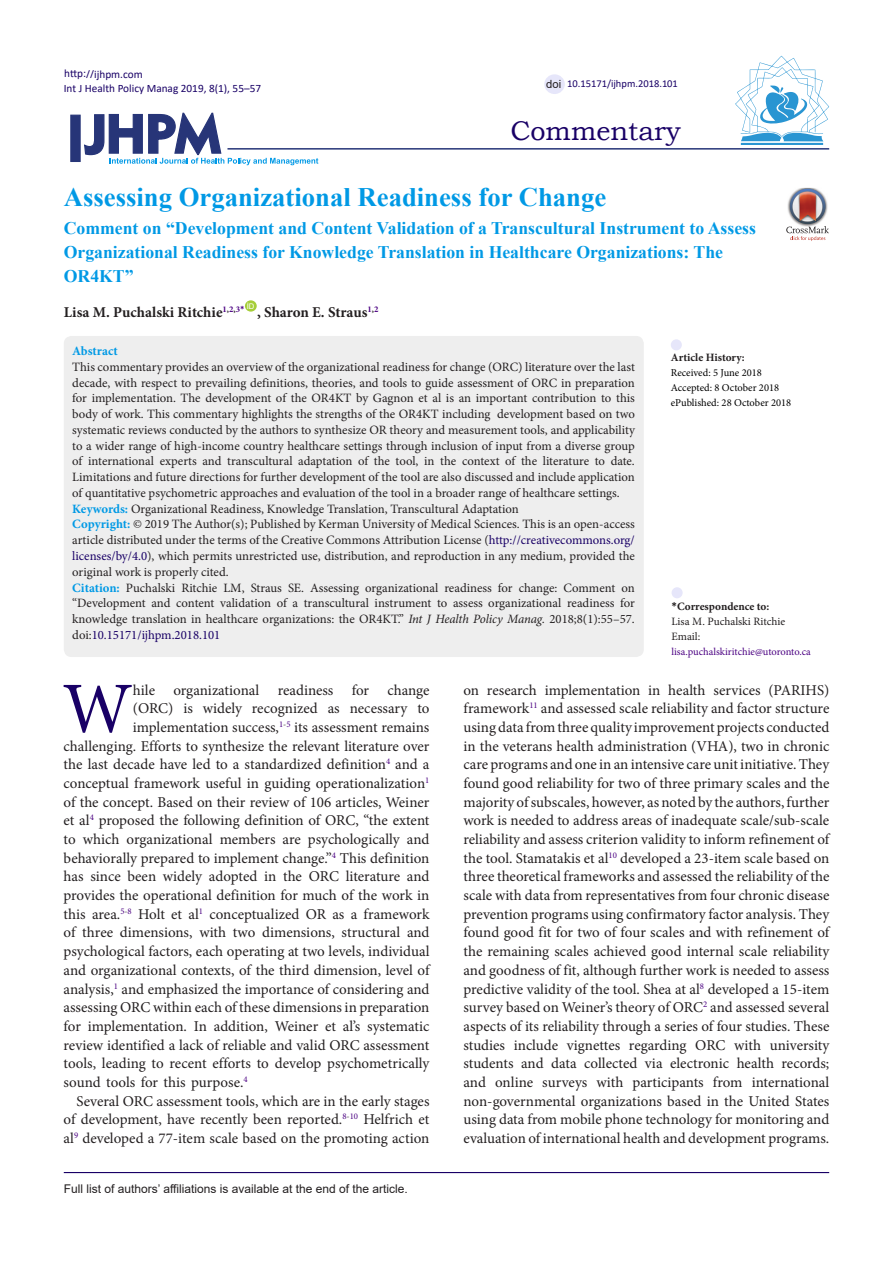
<style>
.page{position:relative;width:893px;height:1263px;background:#fff}
.page>*{position:absolute;margin:0;border:0;box-sizing:border-box;transform-origin:0 0}
.t1{font:72.45px "Minion Pro";color:#190066}
.t2{font:27px "Bookman Old Style";color:#190066}
.Default{font:700 26.7px "Times New Roman";color:#0099e5}
.Default-2{font:700 17.7px/24px "Times New Roman";color:#0099e5}
.t3{font:15px/18.6px "Minion Pro";color:#231f20;text-align:justify}
.Default-3{font:700 15px "Minion Pro";color:#231f20}
.t4{font:12.75px/15.8px "Minion Pro";color:#231f20;text-align:justify}
.Default-4{font:700 12.75px "Minion Pro";color:#0099e5}
.t5{font:12px "Arial";color:#231f20}
.t6{font:11.25px "Calibri";color:#190066}
.t7{font:700 11.25px "Minion Pro";color:#231f20}
.t8{font:11.25px "Minion Pro";color:#231f20}
.t9{font:11.25px "Arial";color:#231f20}
.t10{font:10.5px "Minion Pro";color:#000}
.t11{font:10.5px "Minion Pro";letter-spacing:-.005em;color:#4b0082}
.t12{font:10.5px "Calibri";color:#190066}
.t13{font:7.8px "Arial";color:#fff}
.s1{font-weight:700;color:#0099e5}
.s2{color:#190066}
.s3{font-style:italic}
.s4{font-family:"Calibri"}
</style>
<div class="page">
<svg style="left:84px;top:112px;width:234px;height:53px"></svg>
<div style="left:70px;top:115px;width:11px;height:47px;background:#273578;border:1px solid #273578"></div>
<div style="left:245px;top:300px;width:12px;height:12px;background:#a6ce39;border-radius:50%"></div>
<hr style="left:227px;top:148px;width:602px;height:2px;background:#273578">
<div style="left:64px;top:336px;width:580px;height:321px;background:#eee;border-radius:8px"></div>
<div style="left:672px;top:587px;width:11px;height:11px;background:#e6e6fa;border-radius:50%"></div>
<div style="left:671px;top:339px;width:11px;height:11px;background:#e6e6fa;border-radius:50%"></div>
<hr style="left:64px;top:1172px;width:765px;height:1px;background:#190066">
<hr style="left:741px;top:143px;width:82px;height:2px;background:#2995d2">
<svg style="left:735px;top:56px;width:94px;height:85px"></svg>
<div style="left:544px;top:74px;width:21px;height:20px;background:#e6e6fa;border-radius:50%"></div>
<img style="left:798px;top:188px;width:18px;height:1px">
<svg style="left:786px;top:189px;width:43px;height:52px"></svg>
<p class="t6" style="left:64px;top:66px;width:80px">http://ijhpm.com</p>
<p class="t6" style="left:64px;top:81px;width:199px">Int J Health Policy Manag 2019, 8(1), 55–57</p>
<p class="t9" style="left:546px;top:76px;width:17px">doi</p>
<p class="t12" style="left:567px;top:76px;width:112px">10.15171/ijhpm.2018.101</p>
<p class="t2" style="left:510px;top:113px;width:172px">Commentary</p>
<p class="Default" style="left:64px;top:178px;width:544px">Assessing Organizational Readiness for Change</p>
<p class="Default-2" style="left:64px;top:216px;width:694px">Comment on “Development and Content Validation of a Transcultural Instrument to Assess<br>Organizational Readiness for Knowledge Translation in Healthcare Organizations: The<br>OR4KT”</p>
<p class="Default-3" style="left:64px;top:302px;width:182px">Lisa M. Puchalski Ritchie<sup>1</sup><sup>,</sup><sup>2</sup><sup>,</sup><sup>3</sup><sup>*</sup></p>
<p class="t13" style="left:247px;top:301px;width:9px">ID</p>
<p class="Default-3" style="left:257px;top:302px;width:123px">, Sharon E. Straus<sup>1</sup><sup>,</sup><sup>2</sup></p>
<p class="Default-4" style="left:72px;top:342px;width:47px">Abstract</p>
<p class="t4" style="left:72px;top:359px;width:564px">This commentary provides an overview of the organizational readiness for change (ORC) literature over the last decade, with respect to prevailing definitions, theories, and tools to guide assessment of ORC in preparation for implementation. The development of the OR4KT by Gagnon et al is an important contribution to this body of work. This commentary highlights the strengths of the OR4KT including development based on two systematic reviews conducted by the authors to synthesize OR theory and measurement tools, and applicability to a wider range of high-income country healthcare settings through inclusion of input from a diverse group of international experts and transcultural adaptation of the tool, in the context of the literature to date.<br>Limitations and future directions for further development of the tool are also discussed and include application of quantitative psychometric approaches and evaluation of the tool in a broader range of healthcare settings.</p>
<p class="t4" style="left:72px;top:501px;width:448px"><span class="s1">Keywords:</span> Organizational Readiness, Knowledge Translation, Transcultural Adaptation</p>
<p class="t4" style="left:72px;top:517px;width:564px"><span class="s1">Copyright:</span> © 2019 The Author(s); Published by Kerman University of Medical Sciences. This is an open-access article distributed under the terms of the Creative Commons Attribution License (<span class="s2">http://creativecommons.org/ licenses/by/4.0</span>), which permits unrestricted use, distribution, and reproduction in any medium, provided the original work is properly cited.</p>
<p class="t4" style="left:72px;top:580px;width:564px"><span class="s1">Citation:</span> Puchalski Ritchie LM, Straus SE. Assessing organizational readiness for change: Comment on “Development and content validation of a transcultural instrument to assess organizational readiness for knowledge translation in healthcare organizations: the OR4KT.” <span class="s3">Int J Health Policy Manag.</span> 2018;8(1):55–57. doi:<span class="s2">10.15171/ijhpm.2018.101</span></p>
<p class="t7" style="left:671px;top:350px;width:76px">Article History:</p>
<p class="t10" style="left:671px;top:366px;width:93px">Received: 5 June 2018</p>
<p class="t10" style="left:671px;top:381px;width:110px">Accepted: 8 October 2018</p>
<p class="t10" style="left:671px;top:396px;width:122px">ePublished: 28 October 2018</p>
<p class="t7" style="left:671px;top:598px;width:99px"><span class="s4">*</span>Correspondence to:</p>
<p class="t8" style="left:671px;top:613px;width:115px">Lisa M. Puchalski Ritchie</p>
<p class="t8" style="left:671px;top:628px;width:30px">Email:</p>
<p class="t11" style="left:671px;top:644px;width:141px">lisa.puchalskiritchie@utoronto.ca</p>
<p class="t1" style="left:62px;top:660px;width:72px">W</p>
<p class="t3" style="left:133px;top:681px;width:298px">hile organizational readiness for change</p>
<p class="t3" style="left:133px;top:699px;width:298px">(ORC) is widely recognized as necessary to</p>
<p class="t3" style="left:133px;top:718px;width:298px">implementation success,<sup>1</sup><sup>-</sup><sup>5</sup> its assessment remains</p>
<p class="t3" style="left:64px;top:737px;width:367px">challenging. Efforts to synthesize the relevant literature over</p>
<p class="t3" style="left:64px;top:755px;width:367px">the last decade have led to a standardized definition<sup>4</sup> and a</p>
<p class="t3" style="left:64px;top:774px;width:367px">conceptual framework useful in guiding operationalization<sup>1</sup></p>
<p class="t3" style="left:64px;top:793px;width:367px">of the concept. Based on their review of 106 articles, Weiner</p>
<p class="t3" style="left:64px;top:811px;width:367px">et al<sup>4</sup> proposed the following definition of ORC, “the extent</p>
<p class="t3" style="left:64px;top:830px;width:367px">to which organizational members are psychologically and</p>
<p class="t3" style="left:64px;top:849px;width:367px">behaviorally prepared to implement change.”<sup>4</sup> This definition</p>
<p class="t3" style="left:64px;top:867px;width:367px">has since been widely adopted in the ORC literature and</p>
<p class="t3" style="left:64px;top:886px;width:367px">provides the operational definition for much of the work in</p>
<p class="t3" style="left:64px;top:905px;width:367px">this area.<sup>5</sup><sup>-</sup><sup>8</sup> Holt et al<sup>1</sup> conceptualized OR as a framework</p>
<p class="t3" style="left:64px;top:923px;width:367px">of three dimensions, with two dimensions, structural and</p>
<p class="t3" style="left:64px;top:942px;width:367px">psychological factors, each operating at two levels, individual</p>
<p class="t3" style="left:64px;top:961px;width:367px">and organizational contexts, of the third dimension, level of</p>
<p class="t3" style="left:64px;top:979px;width:367px">analysis,<sup>1</sup> and emphasized the importance of considering and</p>
<p class="t3" style="left:64px;top:998px;width:367px">assessing ORC within each of these dimensions in preparation</p>
<p class="t3" style="left:64px;top:1017px;width:367px">for implementation. In addition, Weiner et al’s systematic</p>
<p class="t3" style="left:64px;top:1035px;width:367px">review identified a lack of reliable and valid ORC assessment</p>
<p class="t3" style="left:64px;top:1054px;width:367px">tools, leading to recent efforts to develop psychometrically</p>
<p class="t3" style="left:64px;top:1073px;width:186px">sound tools for this purpose.<sup>4</sup></p>
<p class="t3" style="left:76px;top:1091px;width:355px">Several ORC assessment tools, which are in the early stages</p>
<p class="t3" style="left:64px;top:1110px;width:367px">of development, have recently been reported.<sup>8</sup><sup>-</sup><sup>10</sup> Helfrich et</p>
<p class="t3" style="left:64px;top:1129px;width:367px">al<sup>9</sup> developed a 77-item scale based on the promoting action</p>
<p class="t5" style="left:64px;top:1180px;width:346px">Full list of authors’ affiliations is available at the end of the article.</p>
<p class="t3" style="left:463px;top:681px;width:367px">on research implementation in health services (PARIHS) framework<sup>11</sup> and assessed scale reliability and factor structure using data from three quality improvement projects conducted in the veterans health administration (VHA), two in chronic care programs and one in an intensive care unit initiative. They found good reliability for two of three primary scales and the majority of subscales, however, as noted by the authors, further work is needed to address areas of inadequate scale/sub-scale reliability and assess criterion validity to inform refinement of the tool. Stamatakis et al<sup>10</sup> developed a 23-item scale based on three theoretical frameworks and assessed the reliability of the scale with data from representatives from four chronic disease prevention programs using confirmatory factor analysis. They found good fit for two of four scales and with refinement of the remaining scales achieved good internal scale reliability and goodness of fit, although further work is needed to assess predictive validity of the tool. Shea at al<sup>8</sup> developed a 15-item survey based on Weiner’s theory of ORC<sup>2</sup> and assessed several aspects of its reliability through a series of four studies. These studies include vignettes regarding ORC with university students and data collected via electronic health records; and online surveys with participants from international non-governmental organizations based in the United States using data from mobile phone technology for monitoring and evaluation of international health and development programs.</p>
</div>
